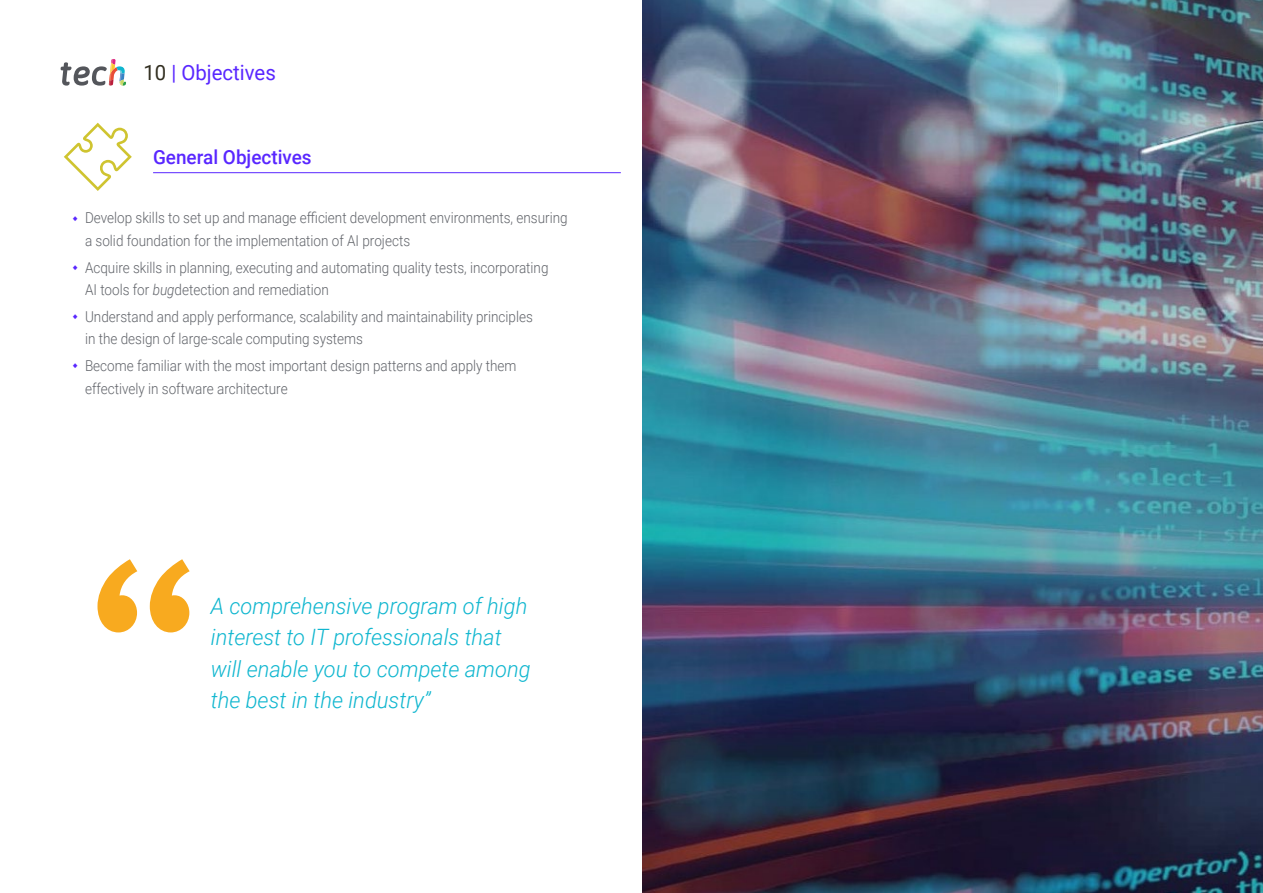
<style>
.page{position:relative;width:1263px;height:893px;background:#fff}
.page>*{position:absolute;margin:0;border:0;box-sizing:border-box;transform-origin:0 0}
.t1{font:italic 300 22.5px/31.5px "Roboto";color:#0fb6cf}
.t2{font:21px "Roboto";color:#5927ff}
.t3{font:500 19.5px "Roboto";color:#5927ff}
.t4{font:300 15px/22.5px "Roboto";color:#61646a;scale:.9 1}
.s1{color:#312e20}
.s2{font-style:italic}
</style>
<div class="page">
<hr style="left:153px;top:172px;width:468px;height:1px;background:#5927ff">
<svg style="left:64px;top:123px;width:68px;height:68px"></svg>
<img style="left:642px;top:0;width:621px;height:893px">
<svg style="left:97px;top:559px;width:93px;height:73px"></svg>
<svg style="left:61px;top:59px;width:65px;height:27px"></svg>
<h2 class="t2" style="left:144px;top:57px;width:134px"><span class="s1">10</span> | Objectives</h2>
<h3 class="t3" style="left:153px;top:144px;width:160px">General Objectives</h3>
<p class="t4" style="left:85px;top:206px;width:538px">Develop skills to set up and manage efficient development environments, ensuring a solid foundation for the implementation of AI projects</p>
<p class="t4" style="left:85px;top:255px;width:516px">Acquire skills in planning, executing and automating quality tests, incorporating<br>AI tools for <span class="s2">bug</span>detection and remediation</p>
<p class="t4" style="left:85px;top:305px;width:499px">Understand and apply performance, scalability and maintainability principles in the design of large-scale computing systems</p>
<p class="t4" style="left:85px;top:354px;width:481px">Become familiar with the most important design patterns and apply them effectively in software architecture</p>
<h1 class="t1" style="left:211px;top:589px;width:321px">A comprehensive program of high interest to IT professionals that will enable you to compete among the best in the industry”</h1>
</div>
